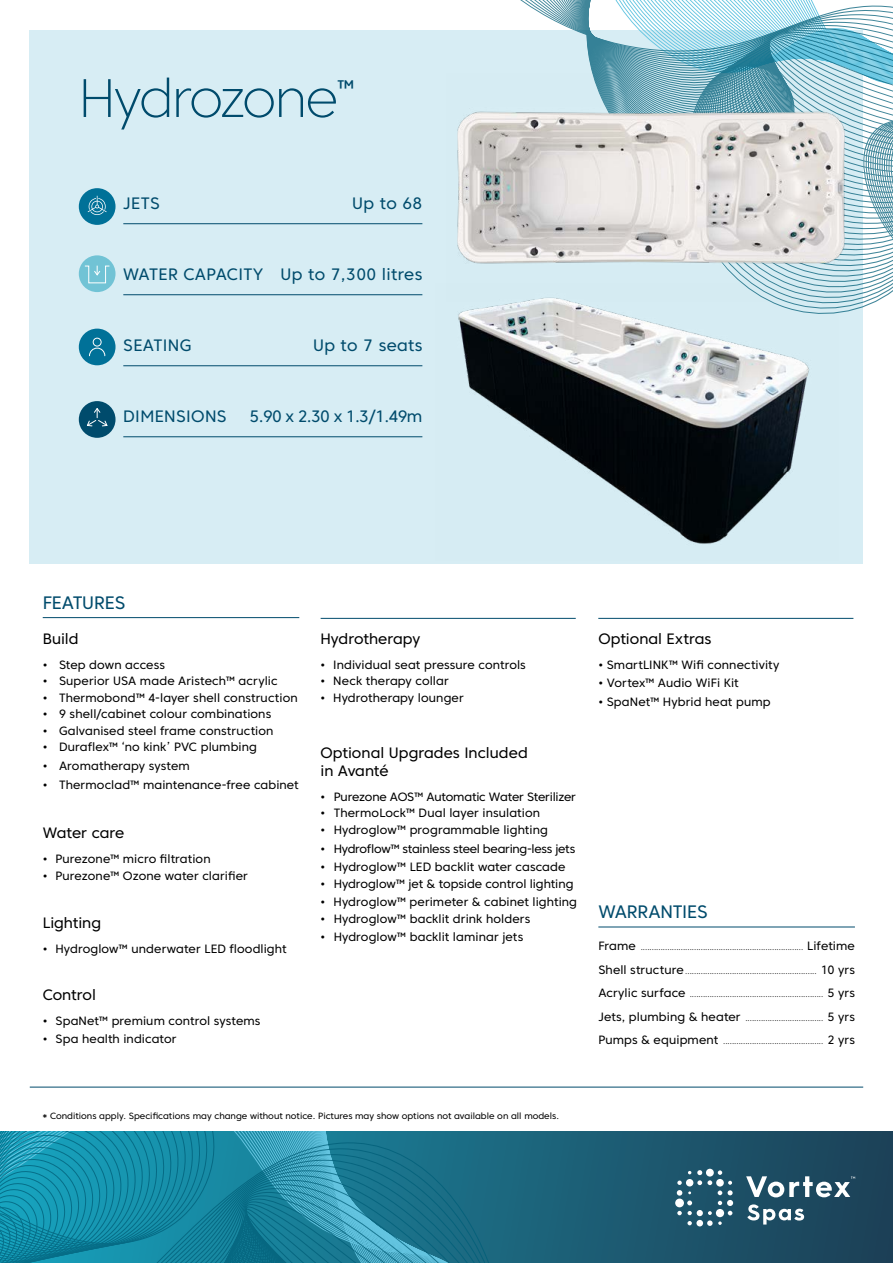
<style>
.page{position:relative;width:893px;height:1263px;background:#fff}
.page>*{position:absolute;margin:0;border:0;box-sizing:border-box;transform-origin:0 0}
.t1{font:200 54px "Core Sans C 25";letter-spacing:-.04em;color:#004b6c}
.t2{font:22.5px "Core Sans C 45";color:#004b6c}
.t3{font:18px "Core Sans C 45";letter-spacing:-.015em;color:#004b6c}
.t4{font:16.5px "Core Sans C 45";letter-spacing:.02em;color:#004b6c}
.t5{font:15px/18px "Core Sans C 45";color:#000}
.t6{font:12px "Core Sans C 45";letter-spacing:.005em;color:#000}
.t7{font:12px "Core Sans C 45";letter-spacing:-.025em;color:#000}
.t8{font:12px "Core Sans C 45";letter-spacing:-.02em;color:#000}
.t9{font:9px "Core Sans C 45";color:#000}
</style>
<div class="page">
<div style="left:30px;top:30px;width:833px;height:534px;background:#d7edf4"></div>
<svg style="left:506px;top:1131px;width:387px;height:132px;background:#1c546a"></svg>
<svg style="left:520px;top:0;width:373px;height:313px"></svg>
<svg style="left:0;top:1131px;width:506px;height:132px;background:#1c859f"></svg>
<svg style="left:675px;top:1198px;width:9px;height:9px"></svg>
<svg style="left:677px;top:1170px;width:56px;height:56px;background:#4a7587"></svg>
<svg style="left:747px;top:1204px;width:57px;height:20px"></svg>
<svg style="left:746px;top:1176px;width:109px;height:21px"></svg>
<hr style="left:123px;top:223px;width:299px;height:1px;background:#004b6c">
<hr style="left:123px;top:294px;width:299px;height:1px;background:#004b6c">
<hr style="left:123px;top:365px;width:299px;height:1px;background:#004b6c">
<hr style="left:123px;top:436px;width:299px;height:1px;background:#004b6c">
<hr style="left:30px;top:1087px;width:833px;height:1px;background:#004b6c">
<hr style="left:321px;top:618px;width:255px;height:1px;background:#004b6c">
<hr style="left:598px;top:618px;width:255px;height:1px;background:#004b6c">
<img style="left:458px;top:302px;width:381px;height:242px">
<img style="left:457px;top:73px;width:398px;height:229px">
<div style="left:79px;top:188px;width:37px;height:37px;background:#007198;border-radius:50%"></div>
<svg style="left:88px;top:196px;width:19px;height:19px"></svg>
<div style="left:79px;top:255px;width:37px;height:37px;background:#71c3d5;border-radius:50%"></div>
<svg style="left:85px;top:265px;width:25px;height:19px"></svg>
<div style="left:79px;top:329px;width:37px;height:36px;background:#007198;border-radius:50%"></div>
<div style="left:93px;top:338px;width:9px;height:8px;border:1px solid #fff;border-radius:50%"></div>
<svg style="left:89px;top:347px;width:17px;height:10px"></svg>
<div style="left:79px;top:401px;width:37px;height:37px;background:#004b6c;border-radius:50%"></div>
<svg style="left:87px;top:408px;width:21px;height:19px"></svg>
<hr style="left:43px;top:617px;width:256px;height:1px;background:#004b6c">
<hr style="left:598px;top:927px;width:257px;height:1px;background:#004b6c">
<h1 class="t1" style="left:79px;top:64px;width:261px">Hydrozone</h1>
<h2 class="t2" style="left:337px;top:74px;width:19px">™</h2>
<h3 class="t4" style="left:123px;top:193px;width:38px">JETS</h3>
<h3 class="t4" style="left:352px;top:193px;width:72px">Up to 68</h3>
<h3 class="t4" style="left:123px;top:264px;width:301px">WATER CAPACITY Up to 7,300 litres</h3>
<h3 class="t4" style="left:123px;top:335px;width:70px">SEATING</h3>
<h3 class="t4" style="left:313px;top:335px;width:111px">Up to 7 seats</h3>
<h3 class="t4" style="left:123px;top:406px;width:105px">DIMENSIONS</h3>
<h3 class="t4" style="left:250px;top:406px;width:174px">5.90 x 2.30 x 1.3/1.49m</h3>
<h3 class="t3" style="left:43px;top:591px;width:84px">FEATURES</h3>
<p class="t5" style="left:43px;top:629px;width:37px">Build</p>
<p class="t6" style="left:43px;top:657px;width:124px">• Step down access</p>
<p class="t6" style="left:43px;top:673px;width:236px">• Superior USA made Aristech™ acrylic</p>
<p class="t6" style="left:43px;top:690px;width:256px">• Thermobond™ 4-layer shell construction</p>
<p class="t6" style="left:43px;top:706px;width:230px">• 9 shell/cabinet colour combinations</p>
<p class="t6" style="left:43px;top:723px;width:232px">• Galvanised steel frame construction</p>
<p class="t6" style="left:43px;top:739px;width:216px">• Duraflex™ ‘no kink’ PVC plumbing</p>
<p class="t6" style="left:43px;top:758px;width:149px">• Aromatherapy system</p>
<p class="t6" style="left:43px;top:777px;width:258px">• Thermoclad™ maintenance-free cabinet</p>
<p class="t5" style="left:43px;top:824px;width:83px">Water care</p>
<p class="t6" style="left:43px;top:851px;width:169px">• Purezone™ micro fi ltration</p>
<p class="t6" style="left:43px;top:868px;width:207px">• Purezone™ Ozone water clarifier</p>
<p class="t5" style="left:43px;top:913px;width:60px">Lighting</p>
<p class="t6" style="left:43px;top:941px;width:245px">• Hydroglow™ underwater LED floodlight</p>
<p class="t5" style="left:43px;top:986px;width:55px">Control</p>
<p class="t6" style="left:43px;top:1014px;width:219px">• SpaNet™ premium control systems</p>
<p class="t6" style="left:43px;top:1032px;width:135px">• Spa health indicator</p>
<p class="t5" style="left:321px;top:629px;width:101px">Hydrotherapy</p>
<p class="t6" style="left:321px;top:657px;width:207px">• Individual seat pressure controls</p>
<p class="t6" style="left:321px;top:673px;width:130px">• Neck therapy collar</p>
<p class="t6" style="left:321px;top:690px;width:145px">• Hydrotherapy lounger</p>
<p class="t5" style="left:321px;top:743px;width:209px">Optional Upgrades Included in Avanté</p>
<p class="t8" style="left:321px;top:789px;width:257px">• Purezone AOS™ Automatic Water Sterilizer</p>
<p class="t6" style="left:321px;top:806px;width:221px">• ThermoLock™ Dual layer insulation</p>
<p class="t6" style="left:321px;top:822px;width:229px">• Hydroglow™ programmable lighting</p>
<p class="t7" style="left:321px;top:841px;width:256px">• Hydroflow™ stainless steel bearing-less jets</p>
<p class="t6" style="left:321px;top:859px;width:246px">• Hydroglow™ LED backlit water cascade</p>
<p class="t6" style="left:321px;top:876px;width:254px">• Hydroglow™ jet &amp; topside control lighting</p>
<p class="t6" style="left:321px;top:894px;width:258px">• Hydroglow™ perimeter &amp; cabinet lighting</p>
<p class="t6" style="left:321px;top:911px;width:211px">• Hydroglow™ backlit drink holders</p>
<p class="t6" style="left:321px;top:929px;width:204px">• Hydroglow™ backlit laminar jets</p>
<p class="t5" style="left:598px;top:629px;width:115px">Optional Extras</p>
<p class="t6" style="left:598px;top:657px;width:183px">• SmartLINK™ Wifi connectivity</p>
<p class="t6" style="left:598px;top:676px;width:142px">• Vortex™ Audio WiFi Kit</p>
<p class="t6" style="left:598px;top:694px;width:174px">• SpaNet™ Hybrid heat pump</p>
<h3 class="t3" style="left:598px;top:900px;width:111px">WARRANTIES</h3>
<p class="t6" style="left:598px;top:938px;width:39px">Frame</p>
<p class="t6" style="left:807px;top:938px;width:49px">Lifetime</p>
<p class="t6" style="left:598px;top:962px;width:87px">Shell structure</p>
<p class="t6" style="left:821px;top:962px;width:36px">10 yrs</p>
<p class="t6" style="left:598px;top:985px;width:89px">Acrylic surface</p>
<p class="t6" style="left:827px;top:985px;width:29px">5 yrs</p>
<p class="t6" style="left:598px;top:1009px;width:144px">Jets, plumbing &amp; heater</p>
<p class="t6" style="left:827px;top:1009px;width:29px">5 yrs</p>
<p class="t6" style="left:598px;top:1032px;width:121px">Pumps &amp; equipment</p>
<p class="t6" style="left:827px;top:1032px;width:29px">2 yrs</p>
<p class="t9" style="left:43px;top:1110px;width:518px">* Conditions apply. Specifications may change without notice. Pictures may show options not available on all models.</p>
</div>
